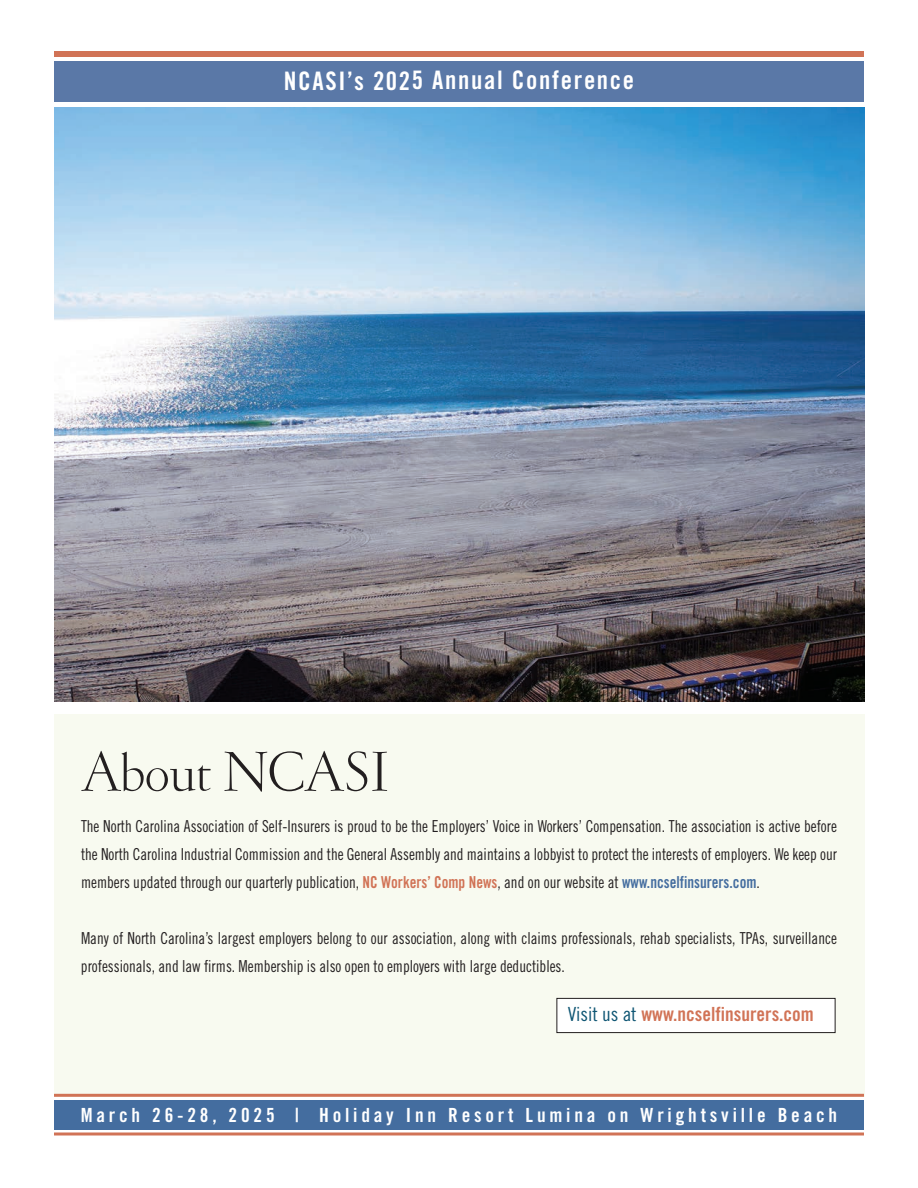
<style>
.page{position:relative;width:918px;height:1188px;background:#fff}
.page>*{position:absolute;margin:0;border:0;box-sizing:border-box;transform-origin:0 0}
.t1{font:300 57px "Garamond";letter-spacing:-.005em;color:#231f20}
.t2{font:25.5px "Trade Gothic Bold Cond Twenty";letter-spacing:.065em;color:#fff}
.t3{font:19.5px "Trade Gothic Bold Cond Twenty";letter-spacing:.195em;color:#fff}
.t4{font:19.5px "Trade Gothic Bold Cond Twenty";color:#d17356}
.t5{font:16.5px/27.9px "Trade Gothic Cond Eighteen";color:#231f20;text-align:justify;scale:.92 1}
.s1{font-family:"Trade Gothic Bold Cond Twenty";color:#d17356}
.s2{font-family:"Trade Gothic Bold Cond Twenty";color:#446d9f}
.s3{font-family:"Trade Gothic Cond Eighteen";color:#0e5573}
</style>
<div class="page">
<div style="left:54px;top:714px;width:810px;height:382px;background:#f8faf0"></div>
<div style="left:54px;top:62px;width:810px;height:40px;background:#5a78a7"></div>
<hr style="left:54px;top:1094px;width:810px;height:3px;background:#d17356">
<img style="left:54px;top:108px;width:810px;height:593px">
<svg style="left:54px;top:1132px;width:810px;height:4px"></svg>
<div style="left:557px;top:999px;width:278px;height:33px;background:#fff"></div>
<div style="left:556px;top:998px;width:280px;height:35px;border:1px solid #231f20"></div>
<div style="left:54px;top:51px;width:810px;height:6px;background:#d17356"></div>
<div style="left:54px;top:1100px;width:810px;height:29px;background:#446d9f"></div>
<h2 class="t2" style="left:284px;top:71px;width:352px">NCASI’s 2025 Annual Conference</h2>
<h1 class="t1" style="left:81px;top:751px;width:310px">About NCASI</h1>
<p class="t5" style="left:81px;top:814px;width:823px">The North Carolina Association of Self-Insurers is proud to be the Employers’ Voice in Workers’ Compensation. The association is active before the North Carolina Industrial Commission and the General Assembly and maintains a lobbyist to protect the interests of employers. We keep our members updated through our quarterly publication, <span class="s1">NC Workers’ Comp News</span>, and on our website at <span class="s2">www.ncselfinsurers.com</span>.</p>
<p class="t5" style="left:81px;top:925px;width:823px">Many of North Carolina’s largest employers belong to our association, along with claims professionals, rehab specialists, TPAs, surveillance professionals, and law firms. Membership is also open to employers with large deductibles.</p>
<p class="t4" style="left:568px;top:1007px;width:248px"><span class="s3">Visit us at</span> www.ncselfinsurers.com</p>
<p class="t3" style="left:81px;top:1108px;width:758px">March 26-28, 2025 | Holiday Inn Resort Lumina on Wrightsville Beach</p>
</div>
